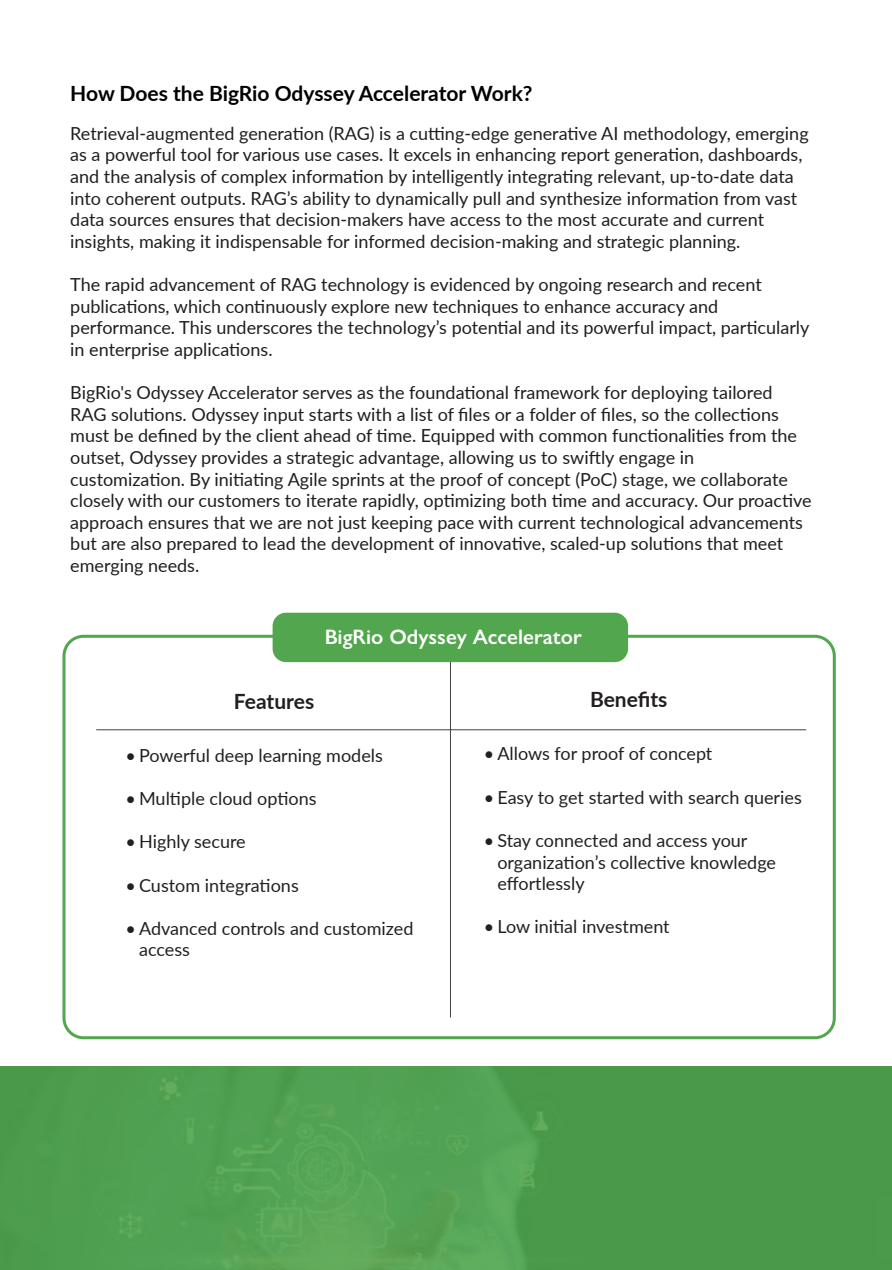
<style>
.page{position:relative;width:892px;height:1270px;background:#fff}
.page>*{position:absolute;margin:0;border:0;box-sizing:border-box;transform-origin:0 0}
.t1{font:700 21px "Lato";letter-spacing:-.005em;color:#000}
.t2{font:600 21px "Gill Sans Nova";color:#fff}
.t3{font:700 21px "Lato";color:#231f20}
.t4{font:18px/21.6px "Lato";color:#1e1e1e}
.t5{font:18px/21.6px "Lato";color:#231f20}
</style>
<div class="page">
<div style="left:62px;top:634px;width:773px;height:405px;border:3px solid #52a64d;border-radius:20px"></div>
<hr style="left:450px;top:659px;width:1px;height:358px;background:#414042">
<hr style="left:96px;top:729px;width:710px;height:1px;background:#414042">
<div style="left:272px;top:612px;width:356px;height:50px;background:#52a64d;border-radius:13px"></div>
<img style="left:0;top:1066px;width:891px;height:203px">
<p class="t1" style="left:70px;top:78px;width:463px">How Does the BigRio Odyssey Accelerator Work?</p>
<p class="t4" style="left:70px;top:122px;width:739px">Retrieval-augmented generation (RAG) is a cutting-edge generative AI methodology, emerging as a powerful tool for various use cases. It excels in enhancing report generation, dashboards, and the analysis of complex information by intelligently integrating relevant, up-to-date data into coherent outputs. RAG’s ability to dynamically pull and synthesize information from vast data sources ensures that decision-makers have access to the most accurate and current insights, making it indispensable for informed decision-making and strategic planning.</p>
<p class="t4" style="left:70px;top:273px;width:740px">The rapid advancement of RAG technology is evidenced by ongoing research and recent publications, which continuously explore new techniques to enhance accuracy and performance. This underscores the technology’s potential and its powerful impact, particularly in enterprise applications.</p>
<p class="t4" style="left:70px;top:381px;width:742px">BigRio's Odyssey Accelerator serves as the foundational framework for deploying tailored RAG solutions. Odyssey input starts with a list of files or a folder of files, so the collections must be defined by the client ahead of time. Equipped with common functionalities from the outset, Odyssey provides a strategic advantage, allowing us to swiftly engage in customization. By initiating Agile sprints at the proof of concept (PoC) stage, we collaborate closely with our customers to iterate rapidly, optimizing both time and accuracy. Our proactive approach ensures that we are not just keeping pace with current technological advancements but are also prepared to lead the development of innovative, scaled-up solutions that meet emerging needs.</p>
<p class="t2" style="left:324px;top:623px;width:259px">BigRio Odyssey Accelerator</p>
<p class="t3" style="left:234px;top:686px;width:82px">Features</p>
<p class="t3" style="left:590px;top:684px;width:79px">Benefits</p>
<p class="t5" style="left:126px;top:744px;width:259px">• Powerful deep learning models</p>
<p class="t5" style="left:126px;top:787px;width:192px">• Multiple cloud options</p>
<p class="t5" style="left:126px;top:830px;width:122px">• Highly secure</p>
<p class="t5" style="left:126px;top:873px;width:175px">• Custom integrations</p>
<p class="t5" style="left:139px;top:916px;width:276px;text-indent:-14px">• Advanced controls and customized access</p>
<p class="t5" style="left:484px;top:742px;width:230px">• Allows for proof of concept</p>
<p class="t5" style="left:484px;top:785px;width:319px">• Easy to get started with search queries</p>
<p class="t5" style="left:497px;top:828px;width:280px;text-indent:-14px">• Stay connected and access your organization’s collective knowledge effortlessly</p>
<p class="t5" style="left:484px;top:915px;width:187px">• Low initial investment</p>
</div>
